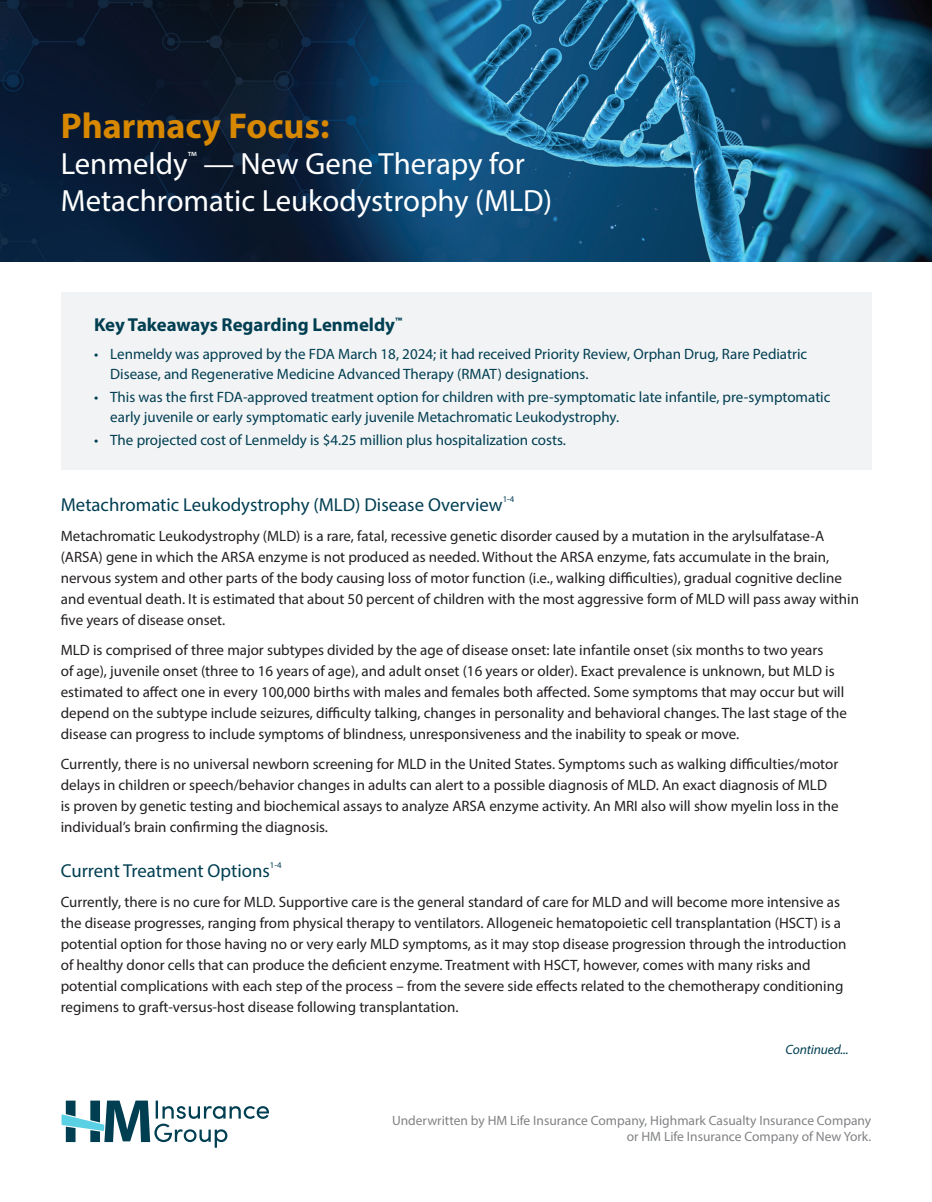
<style>
.page{position:relative;width:932px;height:1202px;background:#fff}
.page>*{position:absolute;margin:0;border:0;box-sizing:border-box;transform-origin:0 0}
.Sheet_Title_Front{font:700 36px "Myriad Pro";color:#d78800}
.Sheet_Title_Front-2{font:30.75px/36.9px "Myriad Pro";color:#fff}
.Body_Text{font:18.75px "Myriad Pro";color:#003e52}
.Lead_In{font:700 18.75px "Myriad Pro";color:#003e52}
.Body_Text-2{font:15px/21px "Myriad Pro";color:#231f20}
.t1{font:15px/19.5px "Myriad Pro";color:#003e52}
.t2{font:13.5px/16.2px "Myriad Pro";color:#808285;text-align:right}
.Body_Text-3{font:italic 13.5px "Myriad Pro";letter-spacing:-.01em;color:#003e52}
.Body_Text-4{font:8.7px "Myriad Pro";color:#003e52}
</style>
<div class="page">
<img style="left:0;top:0;width:932px;height:261px">
<svg style="left:61px;top:1100px;width:208px;height:47px"></svg>
<div style="left:61px;top:292px;width:810px;height:178px;background:#f2f3f4"></div>
<p class="Sheet_Title_Front" style="left:61px;top:102px;width:270px">Pharmacy Focus:</p>
<p class="Sheet_Title_Front-2" style="left:61px;top:145px;width:493px">Lenmeldy<sup>™</sup> — New Gene Therapy for<br>Metachromatic Leukodystrophy (MLD)</p>
<p class="Lead_In" style="left:94px;top:312px;width:309px">Key Takeaways Regarding Lenmeldy<sup>™</sup></p>
<p class="t1" style="left:110px;top:344px;width:698px;text-indent:-16px">• Lenmeldy was approved by the FDA March 18, 2024; it had received Priority Review, Orphan Drug, Rare Pediatric<br>Disease, and Regenerative Medicine Advanced Therapy (RMAT) designations.</p>
<p class="t1" style="left:110px;top:387px;width:721px;text-indent:-16px">• This was the first FDA-approved treatment option for children with pre-symptomatic late infantile, pre-symptomatic early juvenile or early symptomatic early juvenile Metachromatic Leukodystrophy.</p>
<p class="t1" style="left:94px;top:430px;width:473px">• The projected cost of Lenmeldy is $4.25 million plus hospitalization costs.</p>
<p class="Body_Text" style="left:61px;top:493px;width:443px">Metachromatic Leukodystrophy (MLD) Disease Overview</p>
<p class="Body_Text-4" style="left:502px;top:493px;width:13px">1-4</p>
<p class="Body_Text-2" style="left:61px;top:525px;width:799px">Metachromatic Leukodystrophy (MLD) is a rare, fatal, recessive genetic disorder caused by a mutation in the arylsulfatase-A (ARSA) gene in which the ARSA enzyme is not produced as needed. Without the ARSA enzyme, fats accumulate in the brain, nervous system and other parts of the body causing loss of motor function (i.e., walking difficulties), gradual cognitive decline and eventual death. It is estimated that about 50 percent of children with the most aggressive form of MLD will pass away within five years of disease onset.</p>
<p class="Body_Text-2" style="left:61px;top:639px;width:787px">MLD is comprised of three major subtypes divided by the age of disease onset: late infantile onset (six months to two years<br>of age), juvenile onset (three to 16 years of age), and adult onset (16 years or older). Exact prevalence is unknown, but MLD is estimated to affect one in every 100,000 births with males and females both affected. Some symptoms that may occur but will depend on the subtype include seizures, difficulty talking, changes in personality and behavioral changes. The last stage of the disease can progress to include symptoms of blindness, unresponsiveness and the inability to speak or move.</p>
<p class="Body_Text-2" style="left:61px;top:753px;width:779px">Currently, there is no universal newborn screening for MLD in the United States. Symptoms such as walking difficulties/motor delays in children or speech/behavior changes in adults can alert to a possible diagnosis of MLD. An exact diagnosis of MLD is proven by genetic testing and biochemical assays to analyze ARSA enzyme activity. An MRI also will show myelin loss in the individual’s brain confirming the diagnosis.</p>
<p class="Body_Text" style="left:61px;top:859px;width:211px">Current Treatment Options</p>
<p class="Body_Text-4" style="left:270px;top:859px;width:13px">1-4</p>
<p class="Body_Text-2" style="left:61px;top:891px;width:787px">Currently, there is no cure for MLD. Supportive care is the general standard of care for MLD and will become more intensive as the disease progresses, ranging from physical therapy to ventilators. Allogeneic hematopoietic cell transplantation (HSCT) is a potential option for those having no or very early MLD symptoms, as it may stop disease progression through the introduction of healthy donor cells that can produce the deficient enzyme. Treatment with HSCT, however, comes with many risks and potential complications with each step of the process – from the severe side effects related to the chemotherapy conditioning regimens to graft-versus-host disease following transplantation.</p>
<p class="Body_Text-3" style="left:785px;top:1040px;width:65px">Continued...</p>
<p class="t2" style="left:392px;top:1112px;width:480px">Underwritten by HM Life Insurance Company, Highmark Casualty Insurance Company or HM Life Insurance Company of New York.</p>
</div>
